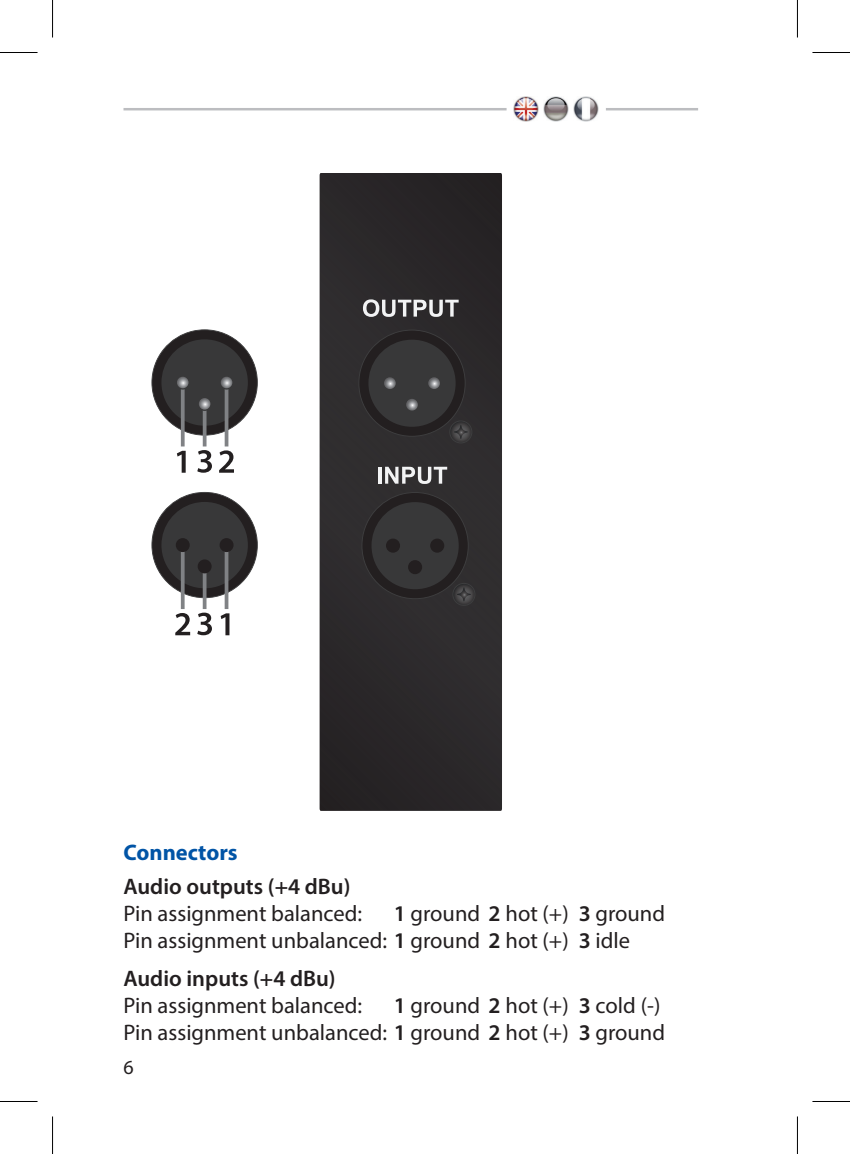
<style>
.page{position:relative;width:850px;height:1154px;background:#fff}
.page>*{position:absolute;margin:0;border:0;box-sizing:border-box;transform-origin:0 0}
.t1{font:22.5px "Myriad Pro";color:#231f20}
.t2{font:600 22.5px "Myriad Pro";color:#231f20}
.Headline{font:700 22.5px "Myriad Pro";color:#0154a6}
.t3{font:20px "Myriad Pro";color:#231f20}
.s1{font-weight:600}
</style>
<div class="page">
<svg style="left:123px;top:96px;width:575px;height:715px"></svg>
<hr style="left:0;top:52px;width:38px;height:1px;background:#000">
<hr style="left:812px;top:52px;width:37px;height:1px;background:#000">
<hr style="left:0;top:1101px;width:38px;height:1px;background:#000">
<hr style="left:812px;top:1101px;width:37px;height:1px;background:#000">
<hr style="left:52px;top:0;width:1px;height:38px;background:#000">
<hr style="left:52px;top:1116px;width:1px;height:38px;background:#000">
<hr style="left:796px;top:0;width:1px;height:38px;background:#000">
<hr style="left:796px;top:1116px;width:1px;height:38px;background:#000">
<p class="Headline" style="left:123px;top:838px;width:116px">Connectors</p>
<p class="t2" style="left:123px;top:872px;width:228px">Audio outputs (+4 dBu)</p>
<p class="t1" style="left:123px;top:900px;width:240px">Pin assignment balanced:</p>
<p class="t1" style="left:393px;top:900px;width:273px"><span class="s1">1</span> ground <span class="s1">2</span> hot (+) <span class="s1">3</span> ground</p>
<p class="t1" style="left:123px;top:927px;width:508px">Pin assignment unbalanced: <span class="s1">1</span> ground <span class="s1">2</span> hot (+) <span class="s1">3</span> idle</p>
<p class="t2" style="left:123px;top:964px;width:214px">Audio inputs (+4 dBu)</p>
<p class="t1" style="left:123px;top:991px;width:240px">Pin assignment balanced:</p>
<p class="t1" style="left:393px;top:991px;width:268px"><span class="s1">1</span> ground <span class="s1">2</span> hot (+) <span class="s1">3</span> cold (-)</p>
<p class="t1" style="left:123px;top:1018px;width:543px">Pin assignment unbalanced: <span class="s1">1</span> ground <span class="s1">2</span> hot (+) <span class="s1">3</span> ground</p>
<p class="t3" style="left:123px;top:1055px;width:12px">6</p>
</div>
